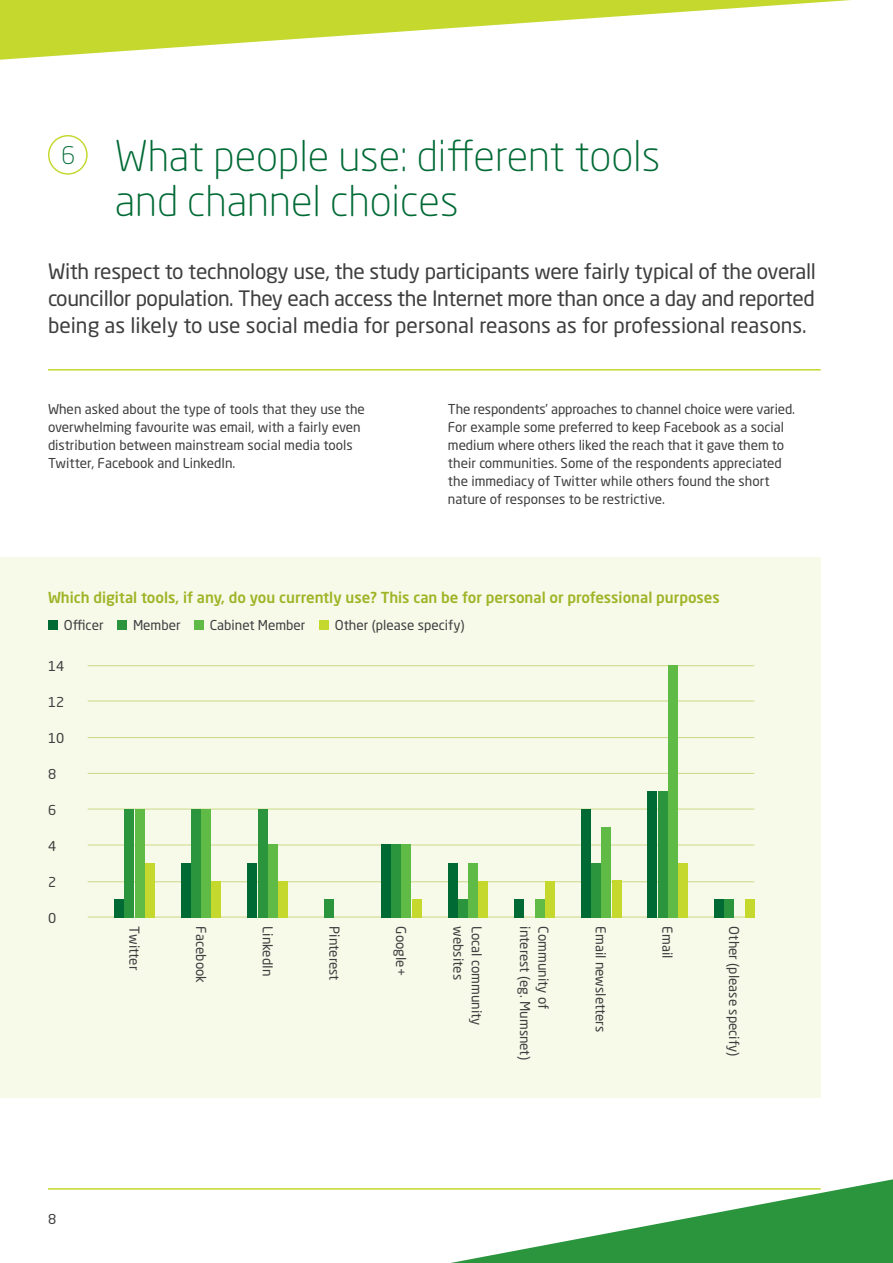
<style>
.page{position:relative;width:893px;height:1263px;background:#fff}
.page>*{position:absolute;margin:0;border:0;box-sizing:border-box;transform-origin:0 0}
.Header_A{font:300 42px/45px "Neo Sans Std";color:#006a35}
.t1{font:300 24px "Neo Sans Std";color:#006a35}
.Intro{font:21px/27px "Neo Sans Std";color:#3e3e3f;text-align:justify}
.Header_C{font:500 15px "Neo Sans Std";color:#a0b427}
.Body___Main{font:13.5px/18px "Neo Sans Std";color:#3e3e3f}
.Body___Last{font:13.5px/18px "Neo Sans Std";color:#3e3e3f}
.Graph{font:13.5px "Neo Sans Std";color:#3e3e3f}
</style>
<div class="page">
<svg style="left:0;top:0;width:851px;height:60px"></svg>
<svg style="left:451px;top:1179px;width:442px;height:84px"></svg>
<div style="left:0;top:557px;width:821px;height:541px;background:#f7fae9"></div>
<hr style="left:48px;top:1188px;width:773px;height:2px;background:#c4d82d">
<hr style="left:88px;top:917px;width:666px;height:1px;background:#a0b427">
<hr style="left:88px;top:881px;width:666px;height:1px;background:#a0b427">
<hr style="left:88px;top:845px;width:666px;height:1px;background:#a0b427">
<hr style="left:88px;top:809px;width:666px;height:1px;background:#a0b427">
<hr style="left:88px;top:773px;width:666px;height:1px;background:#a0b427">
<hr style="left:88px;top:701px;width:666px;height:1px;background:#a0b427">
<hr style="left:88px;top:737px;width:666px;height:1px;background:#a0b427">
<hr style="left:88px;top:665px;width:666px;height:1px;background:#a0b427">
<div style="left:48px;top:621px;width:9px;height:9px;background:#006a35"></div>
<div style="left:117px;top:621px;width:9px;height:9px;background:#2b953e"></div>
<div style="left:194px;top:621px;width:9px;height:9px;background:#60bb46"></div>
<div style="left:319px;top:621px;width:9px;height:9px;background:#c4d82d"></div>
<div style="left:114px;top:899px;width:9px;height:18px;background:#006a35"></div>
<div style="left:515px;top:899px;width:9px;height:18px;background:#006a35"></div>
<div style="left:181px;top:863px;width:9px;height:54px;background:#006a35"></div>
<div style="left:381px;top:844px;width:9px;height:73px;background:#006a35"></div>
<div style="left:581px;top:809px;width:9px;height:108px;background:#006a35"></div>
<div style="left:248px;top:863px;width:9px;height:54px;background:#006a35"></div>
<div style="left:448px;top:863px;width:9px;height:54px;background:#006a35"></div>
<div style="left:648px;top:791px;width:9px;height:126px;background:#006a35"></div>
<div style="left:714px;top:899px;width:9px;height:18px;background:#006a35"></div>
<div style="left:125px;top:809px;width:9px;height:108px;background:#2b953e"></div>
<div style="left:325px;top:899px;width:9px;height:18px;background:#2b953e"></div>
<div style="left:191px;top:809px;width:9px;height:108px;background:#2b953e"></div>
<div style="left:392px;top:844px;width:9px;height:73px;background:#2b953e"></div>
<div style="left:591px;top:863px;width:9px;height:54px;background:#2b953e"></div>
<div style="left:258px;top:809px;width:9px;height:108px;background:#2b953e"></div>
<div style="left:458px;top:899px;width:9px;height:18px;background:#2b953e"></div>
<div style="left:658px;top:791px;width:9px;height:126px;background:#2b953e"></div>
<div style="left:725px;top:899px;width:9px;height:18px;background:#2b953e"></div>
<div style="left:135px;top:809px;width:9px;height:108px;background:#60bb46"></div>
<div style="left:535px;top:899px;width:9px;height:18px;background:#60bb46"></div>
<div style="left:202px;top:809px;width:9px;height:108px;background:#60bb46"></div>
<div style="left:402px;top:844px;width:9px;height:73px;background:#60bb46"></div>
<div style="left:602px;top:827px;width:9px;height:90px;background:#60bb46"></div>
<div style="left:268px;top:844px;width:9px;height:73px;background:#60bb46"></div>
<div style="left:469px;top:863px;width:9px;height:54px;background:#60bb46"></div>
<div style="left:668px;top:665px;width:9px;height:252px;background:#60bb46"></div>
<div style="left:145px;top:863px;width:9px;height:54px;background:#c4d82d"></div>
<div style="left:545px;top:881px;width:9px;height:36px;background:#c4d82d"></div>
<div style="left:212px;top:881px;width:9px;height:36px;background:#c4d82d"></div>
<div style="left:412px;top:899px;width:9px;height:18px;background:#c4d82d"></div>
<div style="left:612px;top:880px;width:9px;height:37px;background:#c4d82d"></div>
<div style="left:279px;top:881px;width:9px;height:36px;background:#c4d82d"></div>
<div style="left:479px;top:881px;width:9px;height:36px;background:#c4d82d"></div>
<div style="left:679px;top:863px;width:9px;height:54px;background:#c4d82d"></div>
<div style="left:745px;top:899px;width:9px;height:18px;background:#c4d82d"></div>
<hr style="left:48px;top:369px;width:773px;height:2px;background:#c4d82d">
<div style="left:48px;top:135px;width:40px;height:40px;border:1px solid #c4d82d;border-radius:50%"></div>
<p class="t1" style="left:62px;top:141px;width:15px">6</p>
<p class="Header_A" style="left:115px;top:133px;width:547px">What people use: different tools and channel choices</p>
<p class="Intro" style="left:48px;top:257px;width:769px">With respect to technology use, the study participants were fairly typical of the overall councillor population. They each access the Internet more than once a day and reported being as likely to use social media for personal reasons as for professional reasons.</p>
<p class="Body___Last" style="left:48px;top:400px;width:318px">When asked about the type of tools that they use the overwhelming favourite was email, with a fairly even distribution between mainstream social media tools Twitter, Facebook and LinkedIn.</p>
<p class="Body___Main" style="left:448px;top:400px;width:349px">The respondents’ approaches to channel choice were varied.<br>For example some preferred to keep Facebook as a social medium where others liked the reach that it gave them to their communities. Some of the respondents appreciated the immediacy of Twitter while others found the short nature of responses to be restrictive.</p>
<p class="Header_C" style="left:48px;top:588px;width:673px">Which digital tools, if any, do you currently use? This can be for personal or professional purposes</p>
<p class="Body___Main" style="left:64px;top:616px;width:41px">Officer</p>
<p class="Body___Main" style="left:133px;top:616px;width:49px">Member</p>
<p class="Body___Main" style="left:210px;top:616px;width:97px">Cabinet Member</p>
<p class="Body___Main" style="left:335px;top:616px;width:131px">Other (please specify)</p>
<p class="Graph" style="left:48px;top:657px;width:18px">14</p>
<p class="Graph" style="left:48px;top:693px;width:18px">12</p>
<p class="Graph" style="left:48px;top:729px;width:18px">10</p>
<p class="Graph" style="left:48px;top:765px;width:10px">8</p>
<p class="Graph" style="left:48px;top:801px;width:10px">6</p>
<p class="Graph" style="left:48px;top:837px;width:10px">4</p>
<p class="Graph" style="left:48px;top:873px;width:10px">2</p>
<p class="Graph" style="left:48px;top:909px;width:10px">0</p>
<p class="Body___Main" style="left:48px;top:1210px;width:10px">8</p>
<p class="Graph" style="left:143px;top:926px;width:45px;rotate:90deg">Twitter</p>
<p class="Graph" style="left:209px;top:926px;width:58px;rotate:90deg">Facebook</p>
<p class="Graph" style="left:276px;top:926px;width:51px;rotate:90deg">LinkedIn</p>
<p class="Graph" style="left:343px;top:926px;width:56px;rotate:90deg">Pinterest</p>
<p class="Graph" style="left:409px;top:926px;width:51px;rotate:90deg">Google+</p>
<p class="Graph" style="left:467px;top:926px;width:55px;rotate:90deg">websites</p>
<p class="Graph" style="left:485px;top:926px;width:100px;rotate:90deg">Local community</p>
<p class="Graph" style="left:534px;top:926px;width:135px;rotate:90deg">interest (eg. Mumsnet)</p>
<p class="Graph" style="left:552px;top:926px;width:84px;rotate:90deg">Community of</p>
<p class="Graph" style="left:609px;top:926px;width:107px;rotate:90deg">Email newsletters</p>
<p class="Graph" style="left:676px;top:926px;width:33px;rotate:90deg">Email</p>
<p class="Graph" style="left:742px;top:926px;width:131px;rotate:90deg">Other (please specify)</p>
</div>
